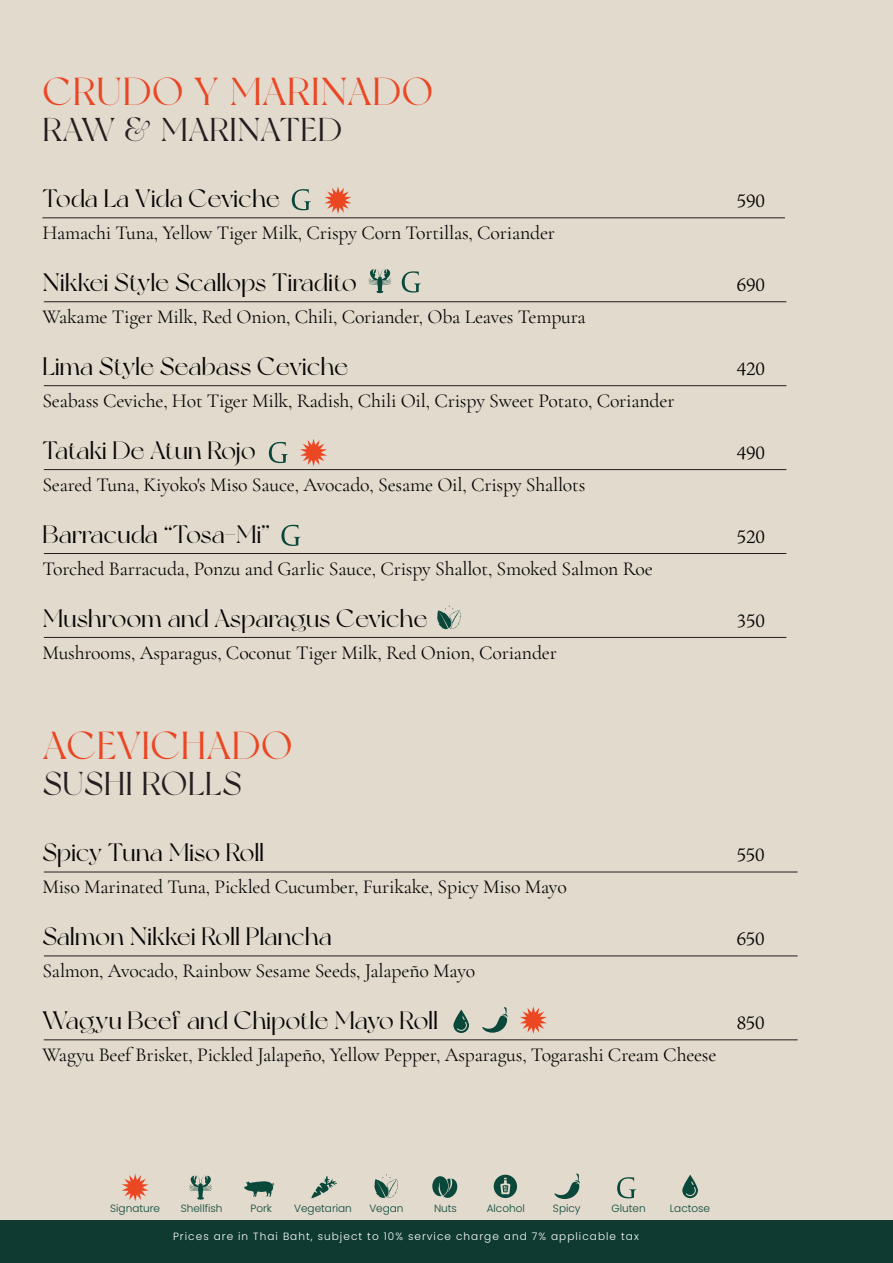
<style>
.page{position:relative;width:893px;height:1263px;background:#e1dacd}
.page>*{position:absolute;margin:0;border:0;box-sizing:border-box;transform-origin:0 0}
.t1{font:39px "New York";letter-spacing:.025em;color:#eb4623}
.t2{font:33px "New York";letter-spacing:.025em;color:#231f20}
.t3{font:25.2px "New York";color:#050504}
.t4{font:19.8px "Cormorant Garamond";letter-spacing:-.01em;color:#050504}
.t5{font:300 19.8px "Adobe Jenson Pro";letter-spacing:-.01em;color:#050504}
.t6{font:300 10.5px "Poppins";color:#09483a}
.t7{font:300 10.5px "Poppins";letter-spacing:.1em;color:#fff}
</style>
<div class="page">
<div style="left:0;top:1220px;width:893px;height:43px;background:#0e3a31"></div>
<hr style="left:42px;top:218px;width:743px;height:1px;background:#231f20">
<hr style="left:44px;top:301px;width:742px;height:1px;background:#231f20">
<hr style="left:44px;top:385px;width:742px;height:1px;background:#231f20">
<hr style="left:44px;top:469px;width:742px;height:1px;background:#231f20">
<hr style="left:44px;top:553px;width:742px;height:1px;background:#231f20">
<hr style="left:44px;top:637px;width:742px;height:1px;background:#231f20">
<hr style="left:44px;top:872px;width:753px;height:1px;background:#231f20">
<hr style="left:44px;top:956px;width:753px;height:1px;background:#231f20">
<hr style="left:44px;top:1039px;width:753px;height:1px;background:#231f20">
<svg style="left:368px;top:268px;width:24px;height:25px"></svg>
<svg style="left:437px;top:606px;width:24px;height:24px"></svg>
<svg style="left:402px;top:271px;width:19px;height:22px"></svg>
<svg style="left:269px;top:442px;width:19px;height:21px"></svg>
<svg style="left:281px;top:525px;width:19px;height:21px"></svg>
<svg style="left:453px;top:1009px;width:16px;height:24px"></svg>
<svg style="left:292px;top:189px;width:19px;height:21px"></svg>
<svg style="left:482px;top:1007px;width:26px;height:26px"></svg>
<svg style="left:311px;top:1176px;width:26px;height:22px"></svg>
<svg style="left:374px;top:1174px;width:24px;height:24px"></svg>
<svg style="left:432px;top:1176px;width:26px;height:22px"></svg>
<svg style="left:189px;top:1175px;width:23px;height:24px"></svg>
<svg style="left:244px;top:1181px;width:30px;height:16px"></svg>
<svg style="left:494px;top:1175px;width:23px;height:23px"></svg>
<svg style="left:554px;top:1173px;width:26px;height:26px"></svg>
<svg style="left:617px;top:1177px;width:19px;height:21px"></svg>
<svg style="left:682px;top:1175px;width:16px;height:23px"></svg>
<svg style="left:122px;top:1174px;width:27px;height:27px"></svg>
<svg style="left:325px;top:186px;width:26px;height:28px"></svg>
<svg style="left:300px;top:439px;width:27px;height:27px"></svg>
<svg style="left:520px;top:1006px;width:27px;height:28px"></svg>
<h1 class="t1" style="left:43px;top:68px;width:392px">CRUDO Y MARINADO</h1>
<h2 class="t2" style="left:43px;top:109px;width:301px">RAW &amp; MARINATED</h2>
<p class="t3" style="left:42px;top:183px;width:239px">Toda La Vida Ceviche</p>
<p class="t5" style="left:737px;top:190px;width:30px">590</p>
<p class="t4" style="left:42px;top:220px;width:514px">Hamachi Tuna, Yellow Tiger Milk, Crispy Corn Tortillas, Coriander</p>
<p class="t3" style="left:42px;top:267px;width:316px">Nikkei Style Scallops Tiradito</p>
<p class="t5" style="left:737px;top:274px;width:30px">690</p>
<p class="t4" style="left:42px;top:304px;width:545px">Wakame Tiger Milk, Red Onion, Chili, Coriander, Oba Leaves Tempura</p>
<p class="t3" style="left:42px;top:351px;width:307px">Lima Style Seabass Ceviche</p>
<p class="t5" style="left:737px;top:358px;width:30px">420</p>
<p class="t4" style="left:42px;top:388px;width:634px">Seabass Ceviche, Hot Tiger Milk, Radish, Chili Oil, Crispy Sweet Potato, Coriander</p>
<p class="t3" style="left:42px;top:435px;width:215px">Tataki De Atun Rojo</p>
<p class="t5" style="left:737px;top:442px;width:30px">490</p>
<p class="t4" style="left:42px;top:472px;width:544px">Seared Tuna, Kiyoko's Miso Sauce, Avocado, Sesame Oil, Crispy Shallots</p>
<p class="t3" style="left:42px;top:519px;width:229px">Barracuda “Tosa-Mi”</p>
<p class="t5" style="left:737px;top:526px;width:30px">520</p>
<p class="t4" style="left:42px;top:556px;width:612px">Torched Barracuda, Ponzu and Garlic Sauce, Crispy Shallot, Smoked Salmon Roe</p>
<p class="t3" style="left:42px;top:603px;width:386px">Mushroom and Asparagus Ceviche</p>
<p class="t5" style="left:737px;top:610px;width:30px">350</p>
<p class="t4" style="left:42px;top:640px;width:516px">Mushrooms, Asparagus, Coconut Tiger Milk, Red Onion, Coriander</p>
<h1 class="t1" style="left:43px;top:722px;width:251px">ACEVICHADO</h1>
<h2 class="t2" style="left:43px;top:763px;width:201px">SUSHI ROLLS</h2>
<p class="t3" style="left:42px;top:837px;width:223px">Spicy Tuna Miso Roll</p>
<p class="t5" style="left:737px;top:844px;width:30px">550</p>
<p class="t4" style="left:42px;top:874px;width:526px">Miso Marinated Tuna, Pickled Cucumber, Furikake, Spicy Miso Mayo</p>
<p class="t3" style="left:42px;top:921px;width:291px">Salmon Nikkei Roll Plancha</p>
<p class="t5" style="left:737px;top:928px;width:30px">650</p>
<p class="t4" style="left:42px;top:958px;width:434px">Salmon, Avocado, Rainbow Sesame Seeds, Jalapeño Mayo</p>
<p class="t3" style="left:42px;top:1005px;width:397px">Wagyu Beef and Chipotle Mayo Roll</p>
<p class="t5" style="left:737px;top:1012px;width:30px">850</p>
<p class="t4" style="left:42px;top:1042px;width:676px">Wagyu Beef Brisket, Pickled Jalapeño, Yellow Pepper, Asparagus, Togarashi Cream Cheese</p>
<p class="t6" style="left:110px;top:1202px;width:51px">Signature</p>
<p class="t6" style="left:181px;top:1202px;width:43px">Shellfish</p>
<p class="t6" style="left:250px;top:1202px;width:23px">Pork</p>
<p class="t6" style="left:294px;top:1202px;width:59px">Vegetarian</p>
<p class="t6" style="left:369px;top:1202px;width:36px">Vegan</p>
<p class="t6" style="left:434px;top:1202px;width:24px">Nuts</p>
<p class="t6" style="left:487px;top:1202px;width:40px">Alcohol</p>
<p class="t6" style="left:553px;top:1202px;width:29px">Spicy</p>
<p class="t6" style="left:611px;top:1202px;width:36px">Gluten</p>
<p class="t6" style="left:670px;top:1202px;width:42px">Lactose</p>
<p class="t7" style="left:173px;top:1231px;width:467px">Prices are in Thai Baht, subject to 10% service charge and 7% applicable tax</p>
</div>
